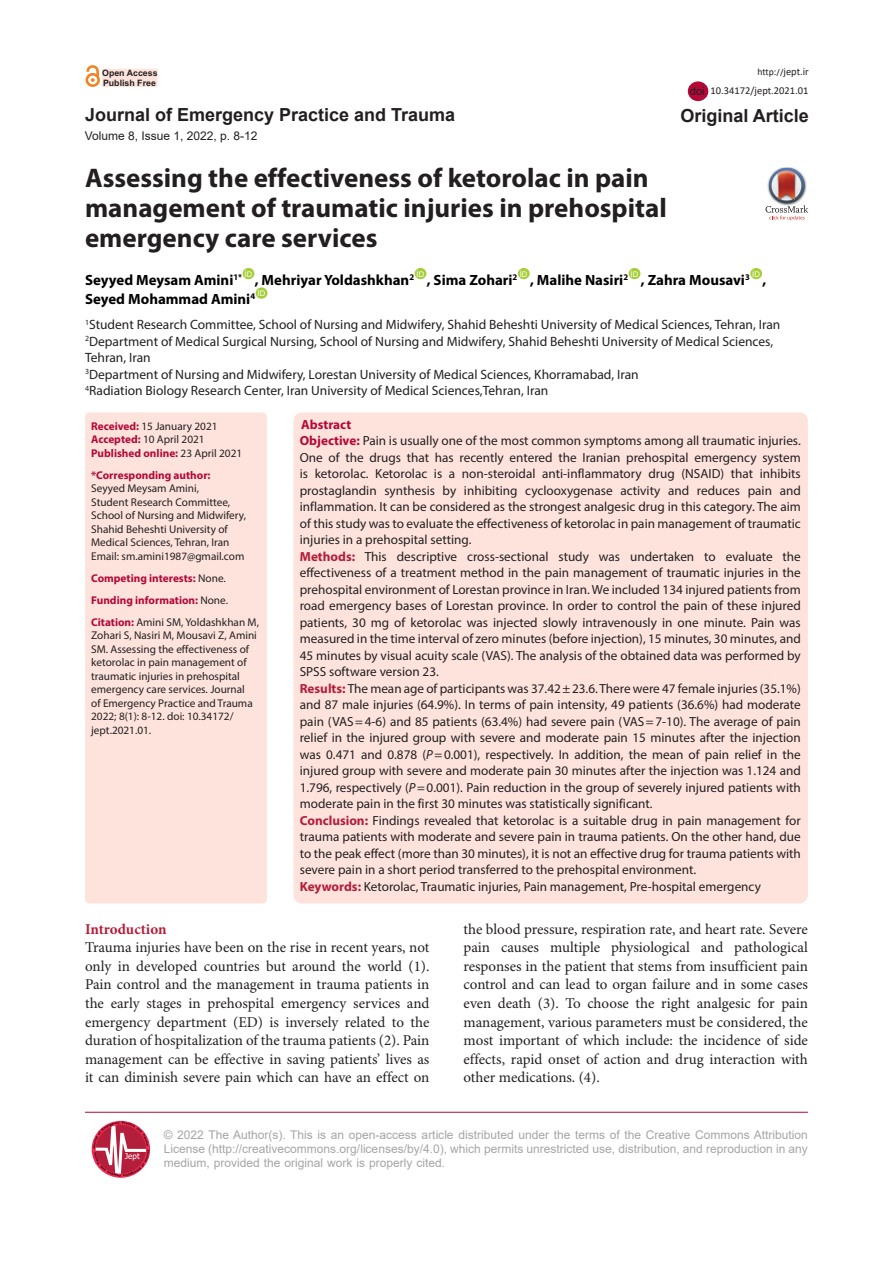
<style>
.page{position:relative;width:893px;height:1263px;background:#fff}
.page>*{position:absolute;margin:0;border:0;box-sizing:border-box;transform-origin:0 0}
.Pa3{font:700 27px/30px "Myriad Pro";color:#231f20}
.t1{font:700 18px "Arial";color:#231f20}
.t2{font:15px/18.6px "Minion Pro";color:#231f20;text-align:justify}
.t3{font:700 15px "Minion Pro";letter-spacing:-.005em;color:#b31e39}
.t4{font:700 14.85px "Myriad Pro";color:#000}
.t5{font:13.5px/16.5px "Myriad Pro";color:#231f20}
.t6{font:13.2px/16.5px "Myriad Pro";color:#231f20;text-align:justify}
.t7{font:700 13.2px "Myriad Pro";color:#b30838}
.t8{font:12px/14.4px "Arial";color:#a5a5a5;text-align:justify}
.t9{font:12px "Arial";color:#231f20}
.t10{font:11.25px/13.5px "Myriad Pro";color:#231f20}
.t11{font:700 11.25px "Myriad Pro";color:#b30838}
.t12{font:11.25px "Arial";color:#231f20}
.t13{font:10.5px "Calibri";color:#231f20}
.t14{font:9.75px "Calibri";color:#231f20}
.t15{font:700 8.85px "Arial";color:#231f20}
.t16{font:8.1px "Tahoma";color:#fff}
.t17{font:7.8px "Arial";color:#fff}
.s1{font-size:10.5px}
.s2{font-weight:700;color:#b30838}
.s3{font-weight:400;color:#231f20}
.s4{font-weight:700;color:#b40837}
.s5{font-weight:700;color:#b21e3a}
.s6{font-style:italic}
</style>
<div class="page">
<div style="left:243px;top:268px;width:11px;height:11px;background:#a6ce39;border-radius:50%"></div>
<div style="left:415px;top:268px;width:11px;height:11px;background:#a6ce39;border-radius:50%"></div>
<div style="left:518px;top:268px;width:12px;height:11px;background:#a6ce39;border-radius:50%"></div>
<div style="left:629px;top:268px;width:11px;height:11px;background:#a6ce39;border-radius:50%"></div>
<div style="left:750px;top:268px;width:12px;height:11px;background:#a6ce39;border-radius:50%"></div>
<div style="left:256px;top:287px;width:11px;height:12px;background:#a6ce39;border-radius:50%"></div>
<div style="left:85px;top:412px;width:182px;height:491px;background:#fde3dc;border-radius:4px"></div>
<div style="left:293px;top:412px;width:515px;height:491px;background:#fde3dc;border-radius:9px"></div>
<hr style="left:85px;top:1112px;width:723px;height:1px;background:#b30838">
<svg style="left:93px;top:1121px;width:57px;height:56px"></svg>
<div style="left:101px;top:68px;width:57px;height:19px;background:#fde3dc"></div>
<div style="left:101px;top:68px;width:57px;height:20px;border:1px solid #fff"></div>
<div style="left:86px;top:73px;width:14px;height:14px;border:3px solid #f58220;border-radius:50%"></div>
<svg style="left:85px;top:66px;width:15px;height:16px"></svg>
<div style="left:688px;top:81px;width:20px;height:20px;background:#b30838;border-radius:50%"></div>
<img style="left:781px;top:167px;width:13px;height:1px">
<svg style="left:765px;top:168px;width:43px;height:52px"></svg>
<p class="t15" style="left:102px;top:67px;width:57px">Open Access</p>
<p class="t14" style="left:757px;top:65px;width:53px">http://<span class="s1">jept.ir</span></p>
<p class="t15" style="left:103px;top:76px;width:54px">Publish Free</p>
<p class="t12" style="left:690px;top:83px;width:17px">doi</p>
<p class="t13" style="left:711px;top:83px;width:99px">10.34172/jept.2021.01</p>
<p class="t1" style="left:85px;top:102px;width:372px">Journal of Emergency Practice and Trauma</p>
<p class="t9" style="left:85px;top:127px;width:174px">Volume 8, Issue 1, 2022, p. 8-12</p>
<p class="Pa3" style="left:85px;top:162px;width:583px">Assessing the effectiveness of ketorolac in pain management of traumatic injuries in prehospital emergency care services</p>
<p class="t1" style="left:680px;top:103px;width:130px">Original Article</p>
<p class="t4" style="left:85px;top:270px;width:159px">Seyyed Meysam Amini<sup>1*</sup></p>
<p class="t17" style="left:245px;top:269px;width:9px">ID</p>
<p class="t17" style="left:416px;top:269px;width:9px">ID</p>
<p class="t17" style="left:520px;top:269px;width:9px">ID</p>
<p class="t17" style="left:630px;top:269px;width:9px">ID</p>
<p class="t17" style="left:752px;top:269px;width:9px">ID</p>
<p class="t4" style="left:255px;top:270px;width:161px">, Mehriyar Yoldashkhan<sup>2</sup></p>
<p class="t4" style="left:427px;top:270px;width:92px">, Sima Zohari<sup>2</sup></p>
<p class="t4" style="left:530px;top:270px;width:100px">, Malihe Nasiri<sup>2</sup></p>
<p class="t4" style="left:641px;top:270px;width:111px">, Zahra Mousavi<sup>3</sup></p>
<p class="t4" style="left:762px;top:270px;width:5px">,</p>
<p class="t17" style="left:258px;top:288px;width:9px">ID</p>
<p class="t5" style="left:85px;top:316px;width:697px"><sup>1</sup>Student Research Committee, School of Nursing and Midwifery, Shahid Beheshti University of Medical Sciences, Tehran, Iran</p>
<p class="t5" style="left:85px;top:333px;width:690px"><sup>2</sup>Department of Medical Surgical Nursing, School of Nursing and Midwifery, Shahid Beheshti University of Medical Sciences,<br>Tehran, Iran</p>
<p class="t5" style="left:85px;top:366px;width:555px"><sup>3</sup>Department of Nursing and Midwifery, Lorestan University of Medical Sciences, Khorramabad, Iran</p>
<p class="t5" style="left:85px;top:382px;width:465px"><sup>4</sup>Radiation Biology Research Center, Iran University of Medical Sciences,Tehran, Iran</p>
<p class="t10" style="left:91px;top:419px;width:128px"><span class="s2">Received:</span> 15 January 2021</p>
<p class="t10" style="left:91px;top:433px;width:115px"><span class="s2">Accepted:</span> 10 April 2021</p>
<p class="t11" style="left:91px;top:446px;width:153px">Published online: <span class="s3">23 April 2021</span></p>
<p class="t11" style="left:91px;top:468px;width:121px">*Corresponding author:</p>
<p class="t10" style="left:91px;top:482px;width:109px">Seyyed Meysam Amini,</p>
<p class="t10" style="left:91px;top:495px;width:156px">Student Research Committee,<br>School of Nursing and Midwifery,<br>Shahid Beheshti University of<br>Medical Sciences, Tehran, Iran</p>
<p class="t10" style="left:91px;top:549px;width:155px">Email: sm.amini1987@gmail.com</p>
<p class="t11" style="left:91px;top:571px;width:136px">Competing interests: <span class="s3">None.</span></p>
<p class="t11" style="left:91px;top:593px;width:138px">Funding information: <span class="s3">None.</span></p>
<p class="t10" style="left:91px;top:615px;width:169px"><span class="s2">Citation:</span> Amini SM, Yoldashkhan M,<br>Zohari S, Nasiri M, Mousavi Z, Amini<br>SM. Assessing the effectiveness of ketorolac in pain management of traumatic injuries in prehospital emergency care services. Journal<br>of Emergency Practice and Trauma<br>2022; 8(1): 8-12. doi: 10.34172/ jept.2021.01.</p>
<p class="t4" style="left:85px;top:289px;width:172px">Seyed Mohammad Amini<sup>4</sup></p>
<p class="t7" style="left:301px;top:416px;width:51px">Abstract</p>
<p class="t6" style="left:300px;top:432px;width:503px"><span class="s4">Objective:</span> Pain is usually one of the most common symptoms among all traumatic injuries.<br>One of the drugs that has recently entered the Iranian prehospital emergency system is ketorolac. Ketorolac is a non-steroidal anti-inflammatory drug (NSAID) that inhibits prostaglandin synthesis by inhibiting cyclooxygenase activity and reduces pain and inflammation. It can be considered as the strongest analgesic drug in this category. The aim of this study was to evaluate the effectiveness of ketorolac in pain management of traumatic injuries in a prehospital setting.</p>
<p class="t6" style="left:300px;top:548px;width:503px"><span class="s5">Methods:</span> This descriptive cross-sectional study was undertaken to evaluate the effectiveness of a treatment method in the pain management of traumatic injuries in the prehospital environment of Lorestan province in Iran. We included 134 injured patients from road emergency bases of Lorestan province. In order to control the pain of these injured patients, 30 mg of ketorolac was injected slowly intravenously in one minute. Pain was measured in the time interval of zero minutes (before injection), 15 minutes, 30 minutes, and 45 minutes by visual acuity scale (VAS). The analysis of the obtained data was performed by SPSS software version 23.</p>
<p class="t6" style="left:300px;top:680px;width:503px"><span class="s5">Results:</span> The mean age of participants was 37.42±23.6. There were 47 female injuries (35.1%) and 87 male injuries (64.9%). In terms of pain intensity, 49 patients (36.6%) had moderate pain (VAS=4-6) and 85 patients (63.4%) had severe pain (VAS=7-10). The average of pain relief in the injured group with severe and moderate pain 15 minutes after the injection was 0.471 and 0.878 (<span class="s6">P</span>=0.001), respectively. In addition, the mean of pain relief in the injured group with severe and moderate pain 30 minutes after the injection was 1.124 and 1.796, respectively (<span class="s6">P</span>=0.001). Pain reduction in the group of severely injured patients with moderate pain in the first 30 minutes was statistically significant.</p>
<p class="t6" style="left:300px;top:812px;width:503px"><span class="s5">Conclusion:</span> Findings revealed that ketorolac is a suitable drug in pain management for trauma patients with moderate and severe pain in trauma patients. On the other hand, due to the peak effect (more than 30 minutes), it is not an effective drug for trauma patients with severe pain in a short period transferred to the prehospital environment.</p>
<p class="t6" style="left:300px;top:878px;width:463px"><span class="s5">Keywords:</span> Ketorolac, Traumatic injuries, Pain management, Pre-hospital emergency</p>
<p class="t3" style="left:85px;top:918px;width:83px">Introduction</p>
<p class="t2" style="left:85px;top:939px;width:346px">Trauma injuries have been on the rise in recent years, not only in developed countries but around the world (1).<br>Pain control and the management in trauma patients in the early stages in prehospital emergency services and emergency department (ED) is inversely related to the duration of hospitalization of the trauma patients (2). Pain management can be effective in saving patients’ lives as it can diminish severe pain which can have an effect on</p>
<p class="t2" style="left:463px;top:920px;width:346px">the blood pressure, respiration rate, and heart rate. Severe pain causes multiple physiological and pathological responses in the patient that stems from insufficient pain control and can lead to organ failure and in some cases even death (3). To choose the right analgesic for pain management, various parameters must be considered, the most important of which include: the incidence of side effects, rapid onset of action and drug interaction with other medications. (4).</p>
<p class="t16" style="left:125px;top:1150px;width:16px">Jept</p>
<p class="t8" style="left:164px;top:1127px;width:646px">© 2022 The Author(s). This is an open-access article distributed under the terms of the Creative Commons Attribution License (http://creativecommons.org/licenses/by/4.0), which permits unrestricted use, distribution, and reproduction in any medium, provided the original work is properly cited.</p>
</div>
